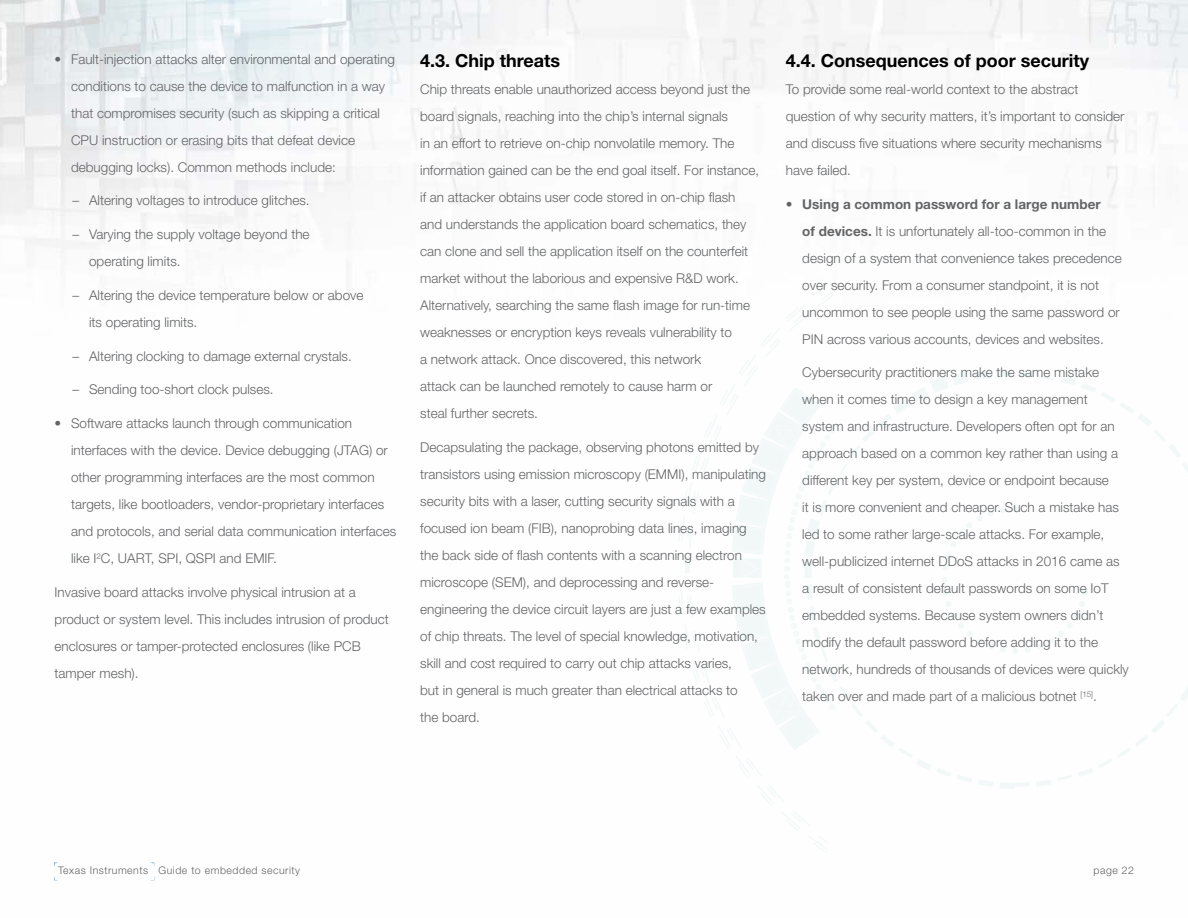
<style>
.page{position:relative;width:1188px;height:918px;background:#fff}
.page>*{position:absolute;margin:0;border:0;box-sizing:border-box;transform-origin:0 0}
.t1{font:700 18px "Helvetica Neue LT Std";color:#000}
.t2{font:300 13.5px/27px "Helvetica Neue LT Std";color:#636466}
.t3{font:300 10.5px "Helvetica Neue LT Std";letter-spacing:.05em;color:#636466}
.s1{font-weight:700}
</style>
<div class="page">
<img style="left:0;top:0;width:1188px;height:881px">
<svg style="left:54px;top:863px;width:100px;height:17px"></svg>
<svg style="left:678px;top:285px;width:510px;height:568px"></svg>
<p class="t2" style="left:71px;top:45px;width:325px;text-indent:-16px">• Fault-injection attacks alter environmental and operating conditions to cause the device to malfunction in a way that compromises security (such as skipping a critical CPU instruction or erasing bits that defeat device debugging locks). Common methods include:</p>
<p class="t2" style="left:73px;top:187px;width:239px">– Altering voltages to introduce glitches.</p>
<p class="t2" style="left:89px;top:221px;width:222px;text-indent:-16px">– Varying the supply voltage beyond the operating limits.</p>
<p class="t2" style="left:89px;top:281px;width:276px;text-indent:-16px">– Altering the device temperature below or above its operating limits.</p>
<p class="t2" style="left:73px;top:342px;width:281px">– Altering clocking to damage external crystals.</p>
<p class="t2" style="left:73px;top:376px;width:203px">– Sending too-short clock pulses.</p>
<p class="t2" style="left:71px;top:410px;width:327px;text-indent:-16px">• Software attacks launch through communication interfaces with the device. Device debugging (JTAG) or other programming interfaces are the most common targets, like bootloaders, vendor-proprietary interfaces and protocols, and serial data communication interfaces like I<sup>2</sup>C, UART, SPI, QSPI and EMIF.</p>
<p class="t2" style="left:55px;top:578px;width:336px">Invasive board attacks involve physical intrusion at a product or system level. This includes intrusion of product enclosures or tamper-protected enclosures (like PCB tamper mesh).</p>
<h1 class="t1" style="left:420px;top:49px;width:142px">4.3. Chip threats</h1>
<p class="t2" style="left:420px;top:75px;width:341px">Chip threats enable unauthorized access beyond just the board signals, reaching into the chip’s internal signals<br>in an effort to retrieve on-chip nonvolatile memory. The information gained can be the end goal itself. For instance, if an attacker obtains user code stored in on-chip flash and understands the application board schematics, they can clone and sell the application itself on the counterfeit market without the laborious and expensive R&amp;D work.<br>Alternatively, searching the same flash image for run-time weaknesses or encryption keys reveals vulnerability to<br>a network attack. Once discovered, this network<br>attack can be launched remotely to cause harm or<br>steal further secrets.</p>
<p class="t2" style="left:420px;top:433px;width:347px">Decapsulating the package, observing photons emitted by transistors using emission microscopy (EMMI), manipulating security bits with a laser, cutting security signals with a focused ion beam (FIB), nanoprobing data lines, imaging the back side of flash contents with a scanning electron microscope (SEM), and deprocessing and reverse&shy;engineering the device circuit layers are just a few examples of chip threats. The level of special knowledge, motivation, skill and cost required to carry out chip attacks varies,<br>but in general is much greater than electrical attacks to<br>the board.</p>
<h1 class="t1" style="left:786px;top:49px;width:305px">4.4. Consequences of poor security</h1>
<p class="t2" style="left:786px;top:75px;width:340px">To provide some real-world context to the abstract question of why security matters, it’s important to consider and discuss five situations where security mechanisms have failed.</p>
<p class="t2" style="left:802px;top:190px;width:321px;text-indent:-16px">• <span class="s1">Using a common password for a large number<br>of devices.</span> It is unfortunately all-too-common in the design of a system that convenience takes precedence over security. From a consumer standpoint, it is not uncommon to see people using the same password or PIN across various accounts, devices and websites.</p>
<p class="t2" style="left:802px;top:359px;width:328px">Cybersecurity practitioners make the same mistake when it comes time to design a key management system and infrastructure. Developers often opt for an approach based on a common key rather than using a different key per system, device or endpoint because<br>it is more convenient and cheaper. Such a mistake has led to some rather large-scale attacks. For example, well-publicized internet DDoS attacks in 2016 came as a result of consistent default passwords on some IoT embedded systems. Because system owners didn’t modify the default password before adding it to the network, hundreds of thousands of devices were quickly taken over and made part of a malicious botnet <sup>[15]</sup>.</p>
<p class="t3" style="left:58px;top:864px;width:244px">Texas Instruments Guide to embedded security</p>
<p class="t3" style="left:1093px;top:864px;width:42px">page 22</p>
</div>
